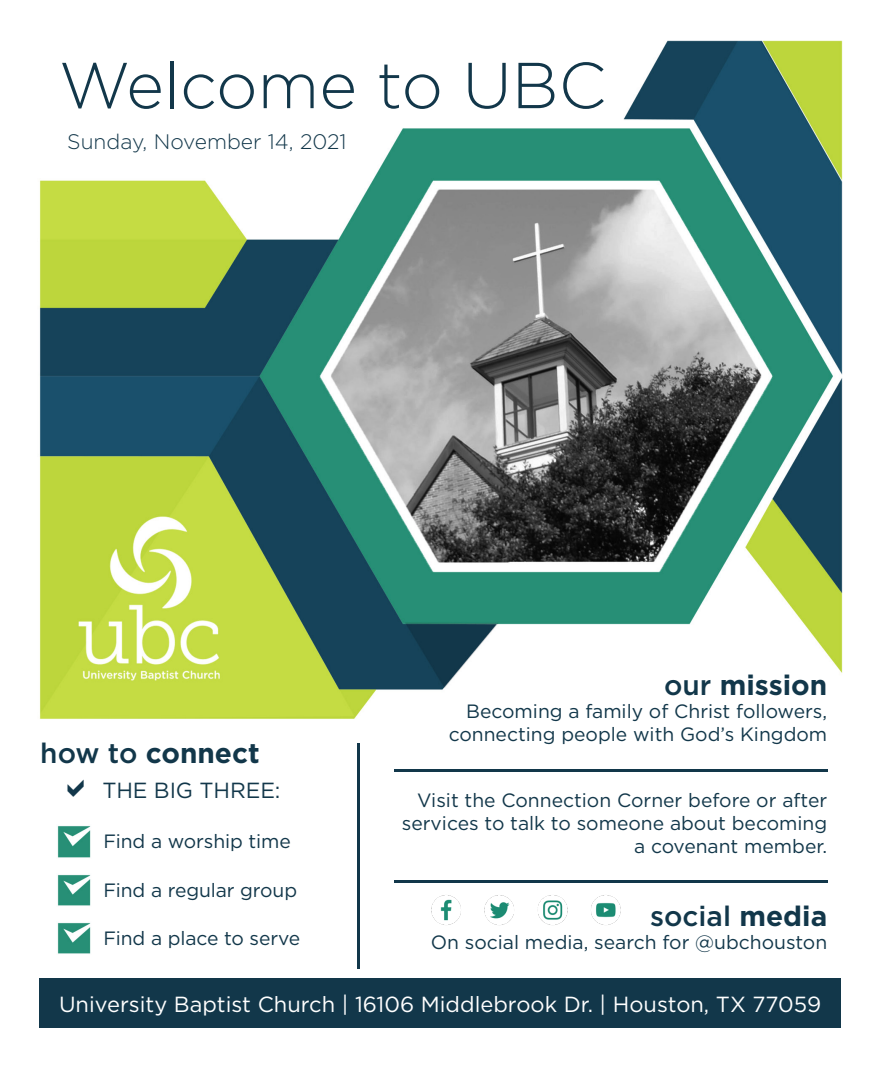
<style>
.page{position:relative;width:883px;height:1071px;background:#fff}
.page>*{position:absolute;margin:0;border:0;box-sizing:border-box;transform-origin:0 0}
.t1{font:300 64.75px "Gotham";color:#12374a}
.t2{font:700 28px "Gotham";color:#12374a}
.t3{font:500 28px "Gotham";color:#12374a}
.t4{font:21.88px "Gotham";color:#fff}
.welcome{font:21.88px "Gotham";letter-spacing:-.005em;color:#12374a}
.t5{font:300 21px "Gotham";color:#12374a}
.welcome-2{font:19.25px/23.1px "Gotham";color:#12374a;text-align:right}
.s1{font-weight:500}
.s2{font-weight:700}
</style>
<div class="page">
<img style="left:39px;top:40px;width:804px;height:988px">
<img style="left:57px;top:825px;width:35px;height:33px">
<img style="left:57px;top:873px;width:35px;height:33px">
<img style="left:57px;top:922px;width:35px;height:33px">
<div style="left:39px;top:979px;width:801px;height:49px;background:#12374a"></div>
<img style="left:394px;top:889px;width:263px;height:42px">
<hr style="left:357px;top:744px;width:2px;height:225px;background:#12374a">
<hr style="left:394px;top:769px;width:432px;height:2px;background:#12374a">
<hr style="left:394px;top:880px;width:432px;height:2px;background:#12374a">
<svg style="left:68px;top:780px;width:16px;height:17px"></svg>
<p class="t1" style="left:59px;top:50px;width:548px">Welcome to UBC</p>
<p class="t5" style="left:67px;top:130px;width:281px">Sunday, November 14, 2021</p>
<p class="t2" style="left:40px;top:737px;width:221px"><span class="s1">how to</span> connect</p>
<p class="welcome" style="left:102px;top:779px;width:179px">THE BIG THREE:</p>
<p class="welcome-2" style="left:103px;top:830px;width:189px">Find a worship time</p>
<p class="welcome-2" style="left:103px;top:878px;width:195px">Find a regular group</p>
<p class="welcome-2" style="left:103px;top:926px;width:198px">Find a place to serve</p>
<p class="t2" style="left:663px;top:669px;width:165px"><span class="s1">our</span> mission</p>
<p class="welcome-2" style="left:448px;top:700px;width:380px">Becoming a family of Christ followers, connecting people with God’s Kingdom</p>
<p class="welcome-2" style="left:401px;top:789px;width:426px">Visit the Connection Corner before or after services to talk to someone about becoming a covenant member.</p>
<p class="t3" style="left:649px;top:900px;width:178px">social <span class="s2">media</span></p>
<p class="welcome-2" style="left:430px;top:931px;width:398px">On social media, search for @ubchouston</p>
<p class="t4" style="left:59px;top:992px;width:763px">University Baptist Church | 16106 Middlebrook Dr. | Houston, TX 77059</p>
</div>
